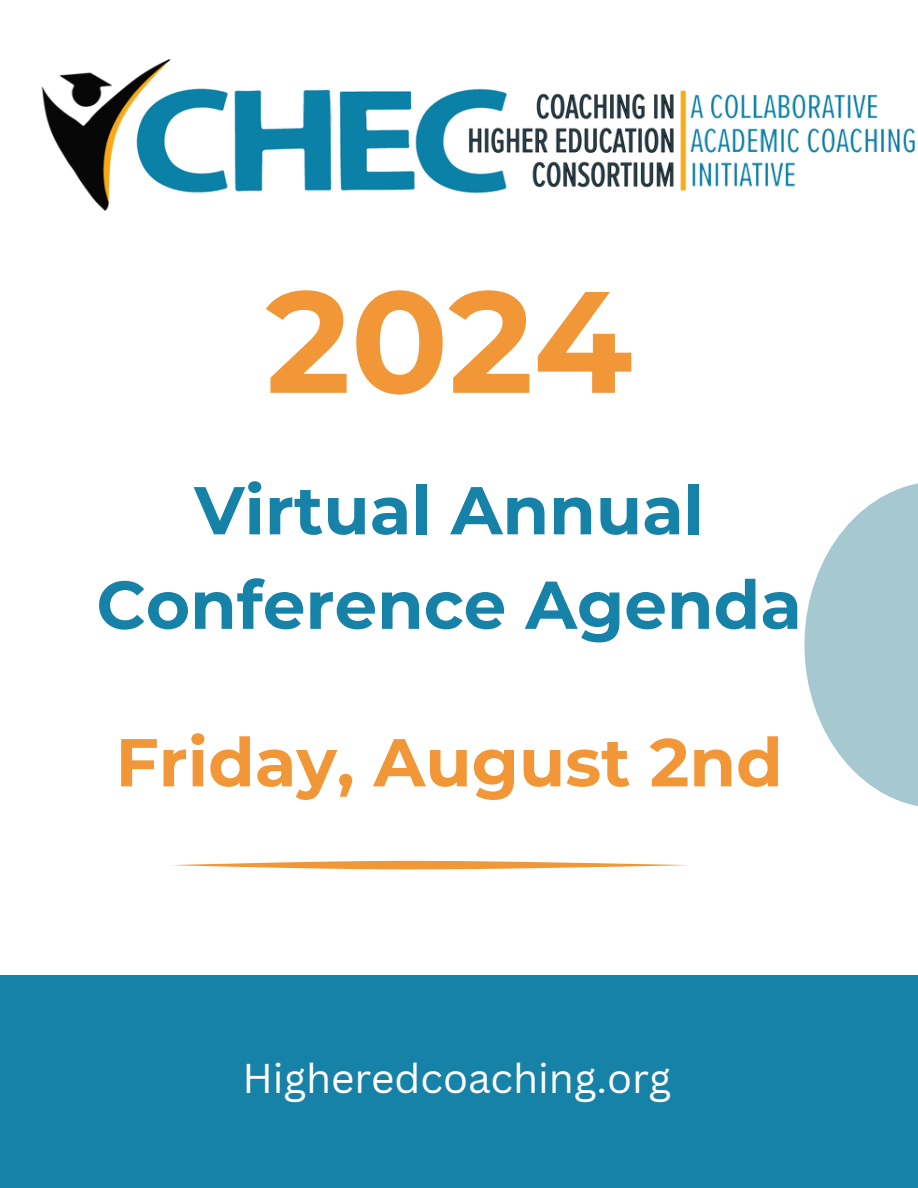
<style>
.page{position:relative;width:918px;height:1188px;background:#fff}
.page>*{position:absolute;margin:0;border:0;box-sizing:border-box;transform-origin:0 0}
.t1{font:700 144px "Montserrat";color:#f19738}
.t2{font:700 67.5px/94.5px "Montserrat";color:#1682a8;text-align:center}
.t3{font:700 67.5px "Montserrat";color:#f19738}
.t4{font:40.5px "Canva Sans";color:#fff}
</style>
<div class="page">
<div style="left:0;top:975px;width:918px;height:213px;background:#1682a8"></div>
<svg style="left:804px;top:483px;width:114px;height:323px;fill:#a6c8d0"></svg>
<img style="left:41px;top:59px;width:875px;height:152px">
<svg style="left:172px;top:861px;width:516px;height:8px"></svg>
<h2 class="t1" style="left:266px;top:253px;width:368px">2024</h2>
<h1 class="t2" style="left:96px;top:463px;width:707px">Virtual Annual<br>Conference Agenda</h1>
<h2 class="t3" style="left:116px;top:721px;width:669px">Friday, August 2nd</h2>
<p class="t4" style="left:242px;top:1049px;width:430px">Higheredcoaching.org</p>
</div>
